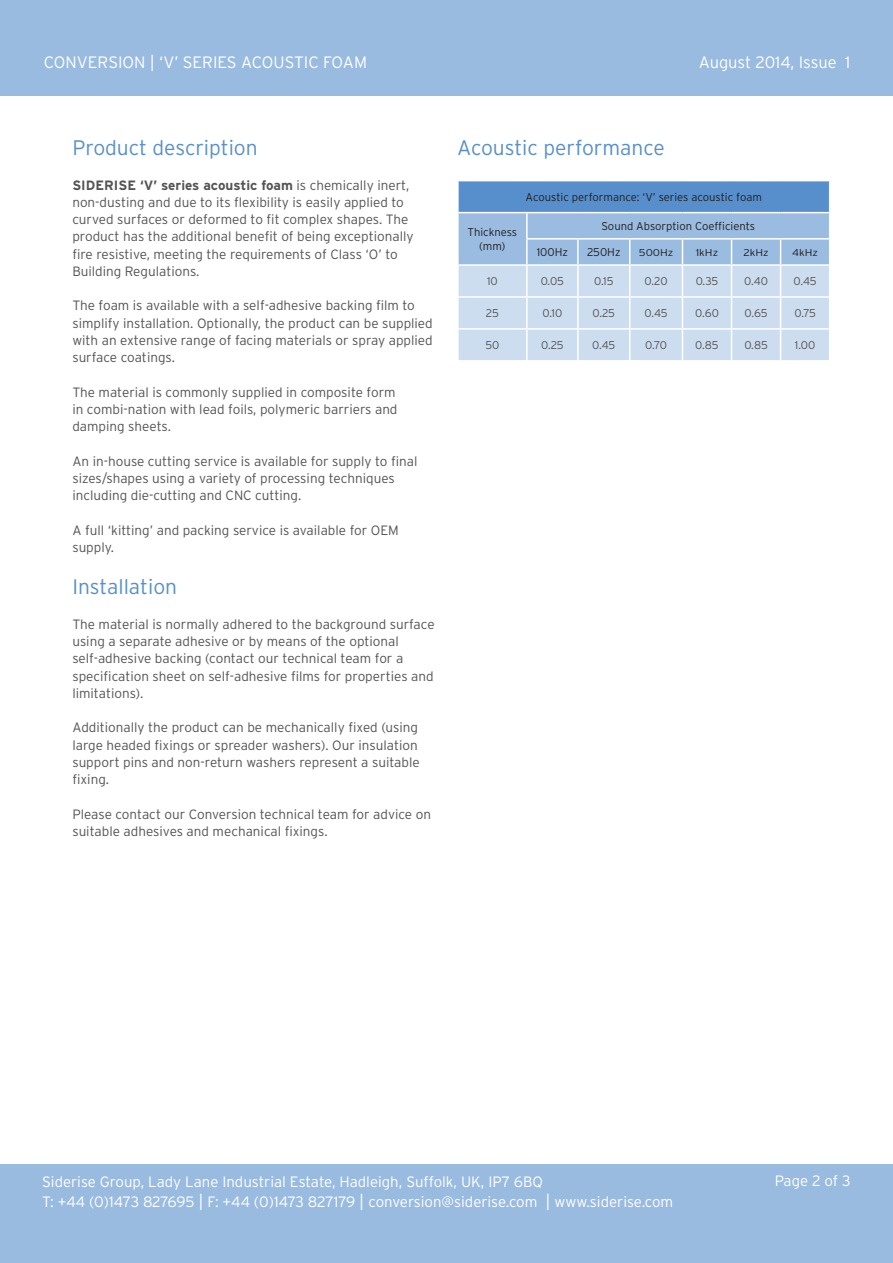
<style>
.page{position:relative;width:893px;height:1263px;background:#fff}
.page>*{position:absolute;margin:0;border:0;box-sizing:border-box;transform-origin:0 0}
.Heading_2_Blue_14pt{font:300 21px "Interstate";color:#578fcc}
.Header_Ref_11pt_Whit{font:300 16.5px "Interstate";color:#fff}
.Header_Date__No__11p{font:300 16.5px "Interstate";color:#fff}
.Footer_address{font:300 15px "Interstate";color:#fff}
.Page_numbers{font:300 15px "Interstate";letter-spacing:-.01em;color:#fff}
.Paragraph_text_9pt{font:300 13.5px/17.2px "Interstate";color:#555454}
.Table_titles_text{font:300 11.25px "Interstate";color:#231f20}
.Table_cell_text{font:300 11.25px "Interstate";letter-spacing:-.015em;color:#555454}
.Table_titles_text-2{font:300 9.9px "Interstate";color:#231f20;scale:1.14 1}
.s1{font-weight:700}
.s2{font-size:16.5px}
</style>
<div class="page">
<div style="left:458px;top:181px;width:372px;height:32px;background:#578fcc"></div>
<hr style="left:457px;top:181px;width:2px;height:31px;background:#fff">
<hr style="left:829px;top:181px;width:1px;height:31px;background:#fff">
<hr style="left:457px;top:212px;width:70px;height:1px;background:#fff">
<hr style="left:527px;top:212px;width:51px;height:1px;background:#fff">
<hr style="left:578px;top:212px;width:52px;height:1px;background:#fff">
<hr style="left:630px;top:212px;width:52px;height:1px;background:#fff">
<hr style="left:682px;top:212px;width:49px;height:1px;background:#fff">
<hr style="left:731px;top:212px;width:50px;height:1px;background:#fff">
<hr style="left:781px;top:212px;width:49px;height:1px;background:#fff">
<svg style="left:458px;top:213px;width:372px;height:148px;background:#bfd4eb"></svg>
<hr style="left:578px;top:264px;width:52px;height:2px;background:#fff">
<hr style="left:630px;top:264px;width:52px;height:2px;background:#fff">
<hr style="left:682px;top:264px;width:49px;height:2px;background:#fff">
<hr style="left:731px;top:264px;width:50px;height:2px;background:#fff">
<hr style="left:781px;top:264px;width:49px;height:2px;background:#fff">
<div style="left:0;top:0;width:893px;height:96px;background:#9abbe0"></div>
<div style="left:0;top:1164px;width:893px;height:99px;background:#9abbe0"></div>
<p class="Header_Ref_11pt_Whit" style="left:44px;top:53px;width:325px">CONVERSION | ‘V’ SERIES ACOUSTIC FOAM</p>
<p class="Header_Date__No__11p" style="left:699px;top:53px;width:153px">August 2014, Issue 1</p>
<p class="Heading_2_Blue_14pt" style="left:72px;top:136px;width:187px">Product description</p>
<p class="Paragraph_text_9pt" style="left:72px;top:176px;width:343px"><span class="s1">SIDERISE ‘V’ series acoustic foam</span> is chemically inert, non-dusting and due to its flexibility is easily applied to curved surfaces or deformed to fit complex shapes. The product has the additional benefit of being exceptionally fire resistive, meeting the requirements of Class ‘O’ to Building Regulations.</p>
<p class="Paragraph_text_9pt" style="left:72px;top:297px;width:362px">The foam is available with a self-adhesive backing film to simplify installation. Optionally, the product can be supplied with an extensive range of facing materials or spray applied surface coatings.</p>
<p class="Paragraph_text_9pt" style="left:72px;top:383px;width:327px">The material is commonly supplied in composite form in combi-nation with lead foils, polymeric barriers and damping sheets.</p>
<p class="Paragraph_text_9pt" style="left:72px;top:452px;width:347px">An in-house cutting service is available for supply to final sizes/shapes using a variety of processing techniques including die-cutting and CNC cutting.</p>
<p class="Paragraph_text_9pt" style="left:72px;top:521px;width:328px">A full ‘kitting’ and packing service is available for OEM supply.</p>
<p class="Heading_2_Blue_14pt" style="left:72px;top:575px;width:106px">Installation</p>
<p class="Paragraph_text_9pt" style="left:72px;top:615px;width:364px">The material is normally adhered to the background surface using a separate adhesive or by means of the optional self-adhesive backing (contact our technical team for a specification sheet on self-adhesive films for properties and limitations).</p>
<p class="Paragraph_text_9pt" style="left:72px;top:719px;width:349px">Additionally the product can be mechanically fixed (using large headed fixings or spreader washers). Our insulation support pins and non-return washers represent a suitable fixing.</p>
<p class="Paragraph_text_9pt" style="left:72px;top:805px;width:360px">Please contact our Conversion technical team for advice on suitable adhesives and mechanical fixings.</p>
<p class="Heading_2_Blue_14pt" style="left:457px;top:136px;width:209px">Acoustic performance</p>
<p class="Table_titles_text" style="left:467px;top:226px;width:51px">Thickness</p>
<p class="Table_titles_text" style="left:479px;top:239px;width:28px">(mm)</p>
<p class="Table_titles_text" style="left:526px;top:190px;width:238px">Acoustic performance: ‘V’ series acoustic foam</p>
<p class="Table_titles_text" style="left:601px;top:220px;width:155px">Sound Absorption Coefficients</p>
<p class="Table_titles_text" style="left:537px;top:246px;width:33px">100Hz</p>
<p class="Table_titles_text" style="left:587px;top:246px;width:35px">250Hz</p>
<p class="Table_titles_text-2" style="left:639px;top:247px;width:32px">500Hz</p>
<p class="Table_titles_text-2" style="left:696px;top:247px;width:21px">1kHz</p>
<p class="Table_titles_text-2" style="left:743px;top:247px;width:24px">2kHz</p>
<p class="Table_titles_text-2" style="left:792px;top:247px;width:24px">4kHz</p>
<p class="Table_cell_text" style="left:487px;top:275px;width:12px">10</p>
<p class="Table_cell_text" style="left:541px;top:275px;width:25px">0.05</p>
<p class="Table_cell_text" style="left:594px;top:275px;width:21px">0.15</p>
<p class="Table_cell_text" style="left:645px;top:275px;width:25px">0.20</p>
<p class="Table_cell_text" style="left:696px;top:275px;width:24px">0.35</p>
<p class="Table_cell_text" style="left:744px;top:275px;width:25px">0.40</p>
<p class="Table_cell_text" style="left:793px;top:275px;width:25px">0.45</p>
<p class="Table_cell_text" style="left:486px;top:307px;width:14px">25</p>
<p class="Table_cell_text" style="left:542px;top:307px;width:21px">0.10</p>
<p class="Table_cell_text" style="left:592px;top:307px;width:24px">0.25</p>
<p class="Table_cell_text" style="left:644px;top:307px;width:25px">0.45</p>
<p class="Table_cell_text" style="left:695px;top:307px;width:25px">0.60</p>
<p class="Table_cell_text" style="left:744px;top:307px;width:25px">0.65</p>
<p class="Table_cell_text" style="left:794px;top:307px;width:23px">0.75</p>
<p class="Table_cell_text" style="left:485px;top:339px;width:16px">50</p>
<p class="Table_cell_text" style="left:541px;top:339px;width:24px">0.25</p>
<p class="Table_cell_text" style="left:592px;top:339px;width:25px">0.45</p>
<p class="Table_cell_text" style="left:645px;top:339px;width:23px">0.70</p>
<p class="Table_cell_text" style="left:695px;top:339px;width:25px">0.85</p>
<p class="Table_cell_text" style="left:744px;top:339px;width:25px">0.85</p>
<p class="Table_cell_text" style="left:795px;top:339px;width:22px">1.00</p>
<p class="Footer_address" style="left:42px;top:1173px;width:502px">Siderise Group, Lady Lane Industrial Estate, Hadleigh, Suffolk, UK, IP7 6BQ</p>
<p class="Footer_address" style="left:42px;top:1193px;width:633px">T: +44 (0)1473 827695 <span class="s2">|</span> F: +44 (0)1473 827179 <span class="s2">|</span> conversion@siderise.com <span class="s2">|</span> www.siderise.com</p>
<p class="Page_numbers" style="left:775px;top:1172px;width:77px">Page 2 of 3</p>
</div>
